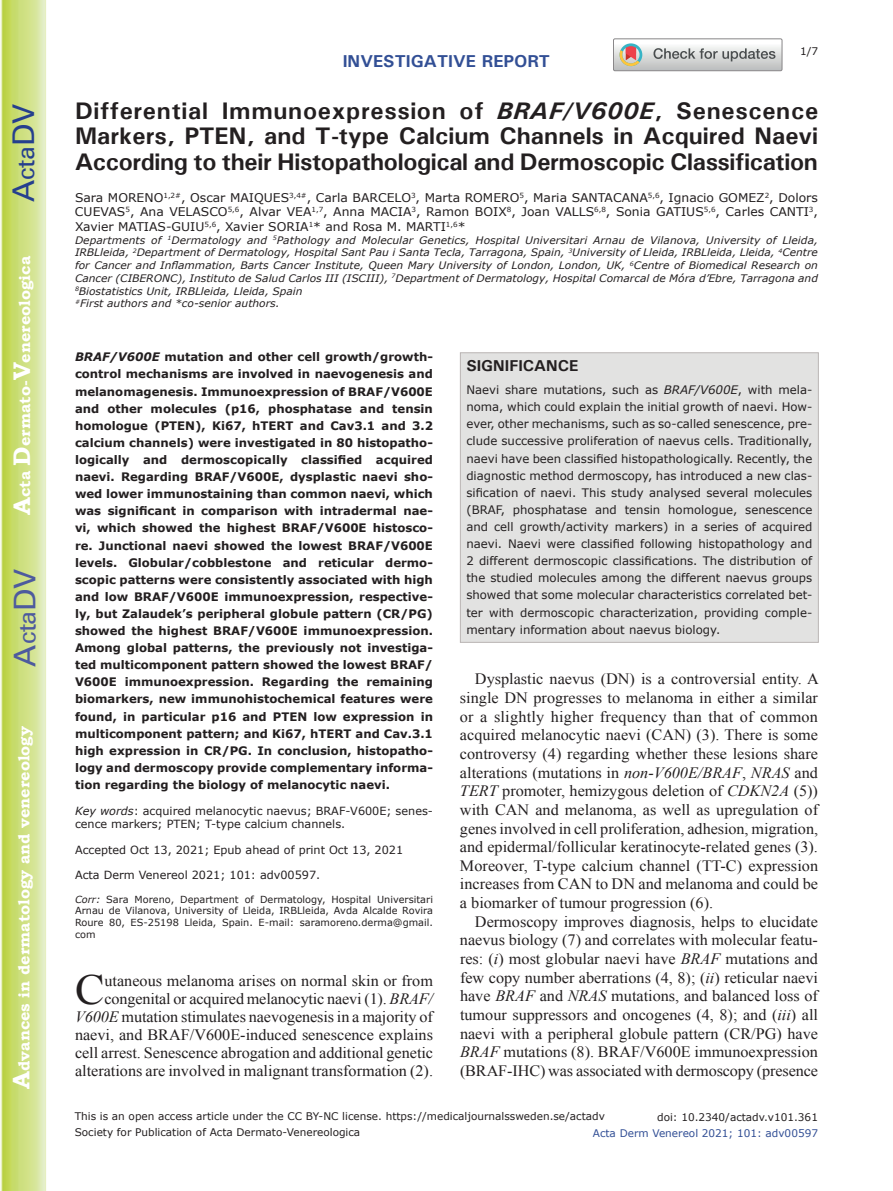
<style>
.page{position:relative;width:893px;height:1191px;background:#fff}
.page>*{position:absolute;margin:0;border:0;box-sizing:border-box;transform-origin:0 0}
.t1{font:42.9px "Times New Roman";color:#231f20}
.t2{font:30px "Univers";color:#4d5a9e}
.t3{font:30px "Univers";color:#253f8e}
.t4{font:700 24px/25.5px "Univers";letter-spacing:-.015em;color:#231f20;text-align:justify}
.t5{font:700 17.25px "Univers";color:#324f95}
.t6{font:15.75px/18.6px "Times New Roman";color:#231f20;text-align:justify}
.t7{font:700 15.75px "Bookman Old Style";color:#fff}
.t8{font:700 15.75px "Univers";color:#231f20}
.t9{font:12px/14.4px "Verdana";color:#231f20;text-align:justify}
.t10{font:700 11.7px/17.1px "Verdana";color:#231f20;text-align:justify}
.t11{font:11.7px/17.1px "Verdana";color:#231f20;text-align:justify}
.t12{font:11.25px/13.5px "Verdana";color:#231f20}
.t13{font:10.5px "Verdana";color:#231f20}
.t14{font:10.5px "Verdana";color:#324f95}
.t15{font:italic 10.35px/12.8px "Verdana";color:#231f20}
.t16{font:9.75px/11.7px "Verdana";color:#231f20;text-align:justify}
.s1{font-size:24px}
.s2{font-style:italic}
</style>
<div class="page">
<svg style="left:1px;top:0;width:45px;height:1191px;background:#cfe084"></svg>
<svg style="left:613px;top:39px;width:169px;height:32px"></svg>
<div style="left:460px;top:352px;width:359px;height:290px;background:#e2e2e1;border:1px solid #bab5b4"></div>
<h2 class="t3" style="left:6px;top:202px;width:100px;rotate:-90deg">A<span class="s1">cta</span>DV</h2>
<p class="t7" style="left:15px;top:515px;width:260px;rotate:-90deg"><span class="s1">A</span>cta <span class="s1">D</span>ermato-<span class="s1">V</span>enereologica</p>
<h2 class="t2" style="left:7px;top:666px;width:100px;rotate:-90deg">A<span class="s1">cta</span>DV</h2>
<p class="t7" style="left:15px;top:1088px;width:364px;rotate:-90deg"><span class="s1">A</span>dvances in dermatology and venereology</p>
<p class="t5" style="left:343px;top:50px;width:209px">INVESTIGATIVE REPORT</p>
<p class="t13" style="left:800px;top:44px;width:20px">1/7</p>
<h3 class="t4" style="left:75px;top:97px;width:745px">Differential Immunoexpression of <span class="s2">BRAF/V600E</span>, Senescence Markers, PTEN, and T-type Calcium Channels in Acquired Naevi According to their Histopathological and Dermoscopic Classification</h3>
<p class="t9" style="left:75px;top:191px;width:744px">Sara MORENO<sup>1,2#</sup>, Oscar MAIQUES<sup>3,4#</sup>, Carla BARCELO<sup>3</sup>, Marta ROMERO<sup>5</sup>, Maria SANTACANA<sup>5,6</sup>, Ignacio GOMEZ<sup>2</sup>, Dolors CUEVAS<sup>5</sup>, Ana VELASCO<sup>5,6</sup>, Alvar VEA<sup>1,7</sup>, Anna MACIA<sup>3</sup>, Ramon BOIX<sup>8</sup>, Joan VALLS<sup>6,8</sup>, Sonia GATIUS<sup>5,6</sup>, Carles CANTI<sup>3</sup>, Xavier MATIAS-GUIU<sup>5,6</sup>, Xavier SORIA<sup>1</sup>* and Rosa M. MARTI<sup>1,6</sup>*</p>
<p class="t15" style="left:75px;top:234px;width:744px">Departments of <sup>1</sup>Dermatology and <sup>5</sup>Pathology and Molecular Genetics, Hospital Universitari Arnau de Vilanova, University of Lleida, IRBLleida, <sup>2</sup>Department of Dermatology, Hospital Sant Pau i Santa Tecla, Tarragona, Spain, <sup>3</sup>University of Lleida, IRBLleida, Lleida, <sup>4</sup>Centre for Cancer and Inflammation, Barts Cancer Institute, Queen Mary University of London, London, UK, <sup>6</sup>Centre of Biomedical Research on Cancer (CIBERONC), Instituto de Salud Carlos III (ISCIII), <sup>7</sup>Department of Dermatology, Hospital Comarcal de Móra d’Ebre, Tarragona and <sup>8</sup>Biostatistics Unit, IRBLleida, Lleida, Spain<br><sup>#</sup>First authors and *co-senior authors.</p>
<p class="t10" style="left:75px;top:348px;width:359px"><span class="s2">BRAF/V600E</span> mutation and other cell growth/growth&shy;control mechanisms are involved in naevogenesis and melanomagenesis. Immunoexpression of BRAF/V600E and other molecules (p16, phosphatase and tensin homologue (PTEN), Ki67, hTERT and Cav3.1 and 3.2 calcium channels) were investigated in 80 histopatho&shy;logically and dermoscopically classified acquired naevi. Regarding BRAF/V600E, dysplastic naevi sho&shy;wed lower immunostaining than common naevi, which was significant in comparison with intradermal nae&shy;vi, which showed the highest BRAF/V600E histosco&shy;re. Junctional naevi showed the lowest BRAF/V600E levels. Globular/cobblestone and reticular dermo&shy;scopic patterns were consistently associated with high and low BRAF/V600E immunoexpression, respective&shy;ly, but Zalaudek’s peripheral globule pattern (CR/PG) showed the highest BRAF/V600E immunoexpression.<br>Among global patterns, the previously not investiga&shy;ted multicomponent pattern showed the lowest BRAF/ V600E immunoexpression. Regarding the remaining biomarkers, new immunohistochemical features were found, in particular p16 and PTEN low expression in multicomponent pattern; and Ki67, hTERT and Cav.3.1 high expression in CR/PG. In conclusion, histopatho&shy;logy and dermoscopy provide complementary informa&shy;tion regarding the biology of melanocytic naevi.</p>
<p class="t12" style="left:75px;top:804px;width:359px"><span class="s2">Key words</span>: acquired melanocytic naevus; BRAF-V600E; senes&shy;cence markers; PTEN; T-type calcium channels.</p>
<p class="t12" style="left:75px;top:843px;width:330px">Accepted Oct 13, 2021; Epub ahead of print Oct 13, 2021</p>
<p class="t12" style="left:75px;top:868px;width:247px">Acta Derm Venereol 2021; 101: adv00597.</p>
<p class="t16" style="left:75px;top:893px;width:359px"><span class="s2">Corr:</span> Sara Moreno, Department of Dermatology, Hospital Universitari Arnau de Vilanova, University of Lleida, IRBLleida, Avda Alcalde Rovira Roure 80, ES-25198 Lleida, Spain. E-mail: saramoreno.derma@gmail. com</p>
<h1 class="t1" style="left:75px;top:960px;width:31px">C</h1>
<p class="t6" style="left:75px;top:971px;width:360px;line-height:18px;text-align:right">utaneous melanoma arises on normal skin or from congenital or acquired melanocytic naevi (1). <span class="s2">BRAF/ V600E</span> mutation stimulates naevogenesis in a majority of naevi, and BRAF/V600E-induced senescence explains cell arrest. Senescence abrogation and additional genetic alterations are involved in malignant transformation (2).</p>
<p class="t8" style="left:466px;top:355px;width:114px">SIGNIFICANCE</p>
<p class="t11" style="left:466px;top:381px;width:347px">Naevi share mutations, such as <span class="s2">BRAF/V600E</span>, with mela&shy;noma, which could explain the initial growth of naevi. How&shy;ever, other mechanisms, such as so-called senescence, pre&shy;clude successive proliferation of naevus cells. Traditionally, naevi have been classified histopathologically. Recently, the diagnostic method dermoscopy, has introduced a new clas&shy;sification of naevi. This study analysed several molecules (BRAF, phosphatase and tensin homologue, senescence and cell growth/activity markers) in a series of acquired naevi. Naevi were classified following histopathology and 2 different dermoscopic classifications. The distribution of the studied molecules among the different naevus groups showed that some molecular characteristics correlated bet&shy;ter with dermoscopic characterization, providing comple&shy;mentary information about naevus biology.</p>
<p class="t6" style="left:460px;top:669px;width:360px;text-indent:15px">Dysplastic naevus (DN) is a controversial entity. A single DN progresses to melanoma in either a similar or a slightly higher frequency than that of common acquired melanocytic naevi (CAN) (3). There is some controversy (4) regarding whether these lesions share alterations (mutations in <span class="s2">non-V600E/BRAF</span>, <span class="s2">NRAS</span> and <span class="s2">TERT</span> promoter, hemizygous deletion of <span class="s2">CDKN2A</span> (5)) with CAN and melanoma, as well as upregulation of genes involved in cell proliferation, adhesion, migration, and epidermal/follicular keratinocyte-related genes (3).<br>Moreover, T-type calcium channel (TT-C) expression increases from CAN to DN and melanoma and could be a biomarker of tumour progression (6).</p>
<p class="t6" style="left:460px;top:912px;width:360px;text-indent:15px">Dermoscopy improves diagnosis, helps to elucidate naevus biology (7) and correlates with molecular featu&shy;res: (<span class="s2">i</span>) most globular naevi have <span class="s2">BRAF</span> mutations and few copy number aberrations (4, 8); (<span class="s2">ii</span>) reticular naevi have <span class="s2">BRAF</span> and <span class="s2">NRAS</span> mutations, and balanced loss of tumour suppressors and oncogenes (4, 8); and (<span class="s2">iii</span>) all naevi with a peripheral globule pattern (CR/PG) have <span class="s2">BRAF</span> mutations (8). BRAF/V600E immunoexpression (BRAF-IHC) was associated with dermoscopy (presence</p>
<p class="t13" style="left:75px;top:1109px;width:532px">This is an open access article under the CC BY-NC license. https://medicaljournalssweden.se/actadv</p>
<p class="t13" style="left:657px;top:1110px;width:162px">doi: 10.2340/actadv.v101.361</p>
<p class="t13" style="left:75px;top:1126px;width:287px">Society for Publication of Acta Dermato-Venereologica</p>
<p class="t14" style="left:593px;top:1126px;width:227px">Acta Derm Venereol 2021; 101: adv00597</p>
</div>
